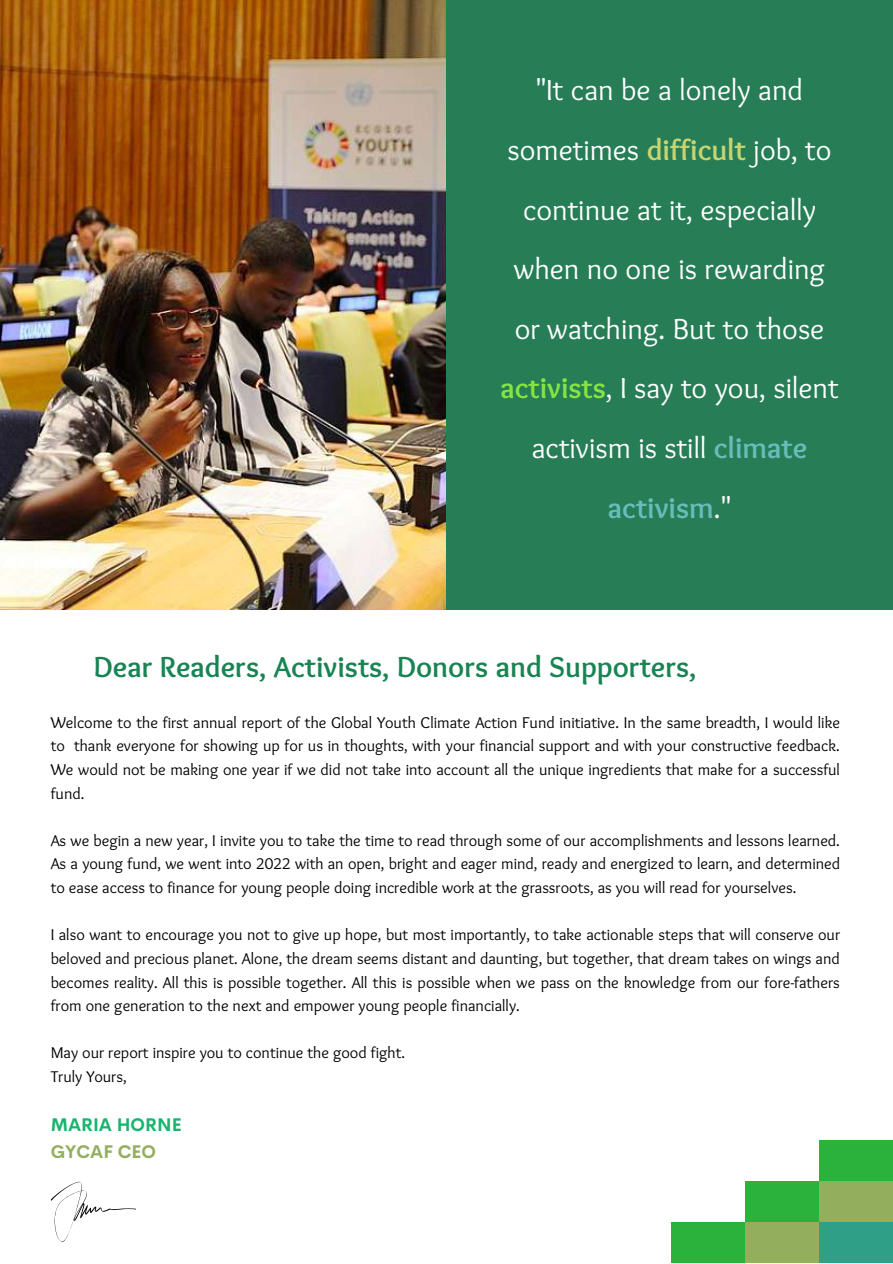
<style>
.page{position:relative;width:893px;height:1264px;background:#fff}
.page>*{position:absolute;margin:0;border:0;box-sizing:border-box;transform-origin:0 0}
.t1{font:30px/59.6px "Sukar Regular";color:#fff;text-align:center}
.t2{font:700 30px "Sukar";color:#188453}
.t3{font:700 30px "Sukar";color:#68bdba}
.t4{font:700 18px "Cerebri Sans";color:#1ab46e}
.t5{font:700 18px "Cerebri Sans";color:#93af5e}
.t6{font:16.2px/23.5px "Sukar Regular";color:#000;text-align:justify}
.s1{font-family:"Sukar";font-weight:700;color:#c6d472}
.s2{font-family:"Sukar";font-weight:700;color:#85e441}
.s3{font-family:"Sukar";font-weight:700;color:#68bdba}
.s4{font-family:"Sukar Regular";font-weight:400;color:#fff}
</style>
<div class="page">
<img style="left:0;top:0;width:446px;height:609px">
<div style="left:446px;top:0;width:446px;height:610px;background:#267d56"></div>
<svg style="left:51px;top:1181px;width:85px;height:60px"></svg>
<div style="left:819px;top:1221px;width:73px;height:41px;background:#309f88"></div>
<div style="left:819px;top:1180px;width:73px;height:41px;background:#93af5e"></div>
<div style="left:745px;top:1221px;width:73px;height:41px;background:#93af5e"></div>
<div style="left:671px;top:1221px;width:73px;height:41px;background:#2bb23c"></div>
<div style="left:819px;top:1140px;width:73px;height:40px;background:#2bb23c"></div>
<div style="left:745px;top:1180px;width:73px;height:41px;background:#2bb23c"></div>
<h1 class="t1" style="left:500px;top:63px;width:340px">"It can be a lonely and sometimes <span class="s1">difficult</span> job, to continue at it, especially when no one is rewarding or watching. But to those <span class="s2">activists</span>, I say to you, silent activism is still <span class="s3">climate</span></h1>
<h1 class="t3" style="left:607px;top:490px;width:125px">activism<span class="s4">."</span></h1>
<h1 class="t2" style="left:94px;top:649px;width:604px">Dear Readers, Activists, Donors and Supporters,</h1>
<p class="t6" style="left:51px;top:711px;width:790px">Welcome to the first annual report of the Global Youth Climate Action Fund initiative. In the same breadth, I would like to thank everyone for showing up for us in thoughts, with your financial support and with your constructive feedback.<br>We would not be making one year if we did not take into account all the unique ingredients that make for a successful fund.</p>
<p class="t6" style="left:51px;top:829px;width:791px">As we begin a new year, I invite you to take the time to read through some of our accomplishments and lessons learned.<br>As a young fund, we went into 2022 with an open, bright and eager mind, ready and energized to learn, and determined to ease access to finance for young people doing incredible work at the grassroots, as you will read for yourselves.</p>
<p class="t6" style="left:51px;top:924px;width:790px">I also want to encourage you not to give up hope, but most importantly, to take actionable steps that will conserve our beloved and precious planet. Alone, the dream seems distant and daunting, but together, that dream takes on wings and becomes reality. All this is possible together. All this is possible when we pass on the knowledge from our fore-fathers from one generation to the next and empower young people financially.</p>
<p class="t6" style="left:51px;top:1042px;width:356px">May our report inspire you to continue the good fight.<br>Truly Yours,</p>
<p class="t4" style="left:51px;top:1113px;width:132px">MARIA HORNE</p>
<p class="t5" style="left:51px;top:1140px;width:107px">GYCAF CEO</p>
</div>
